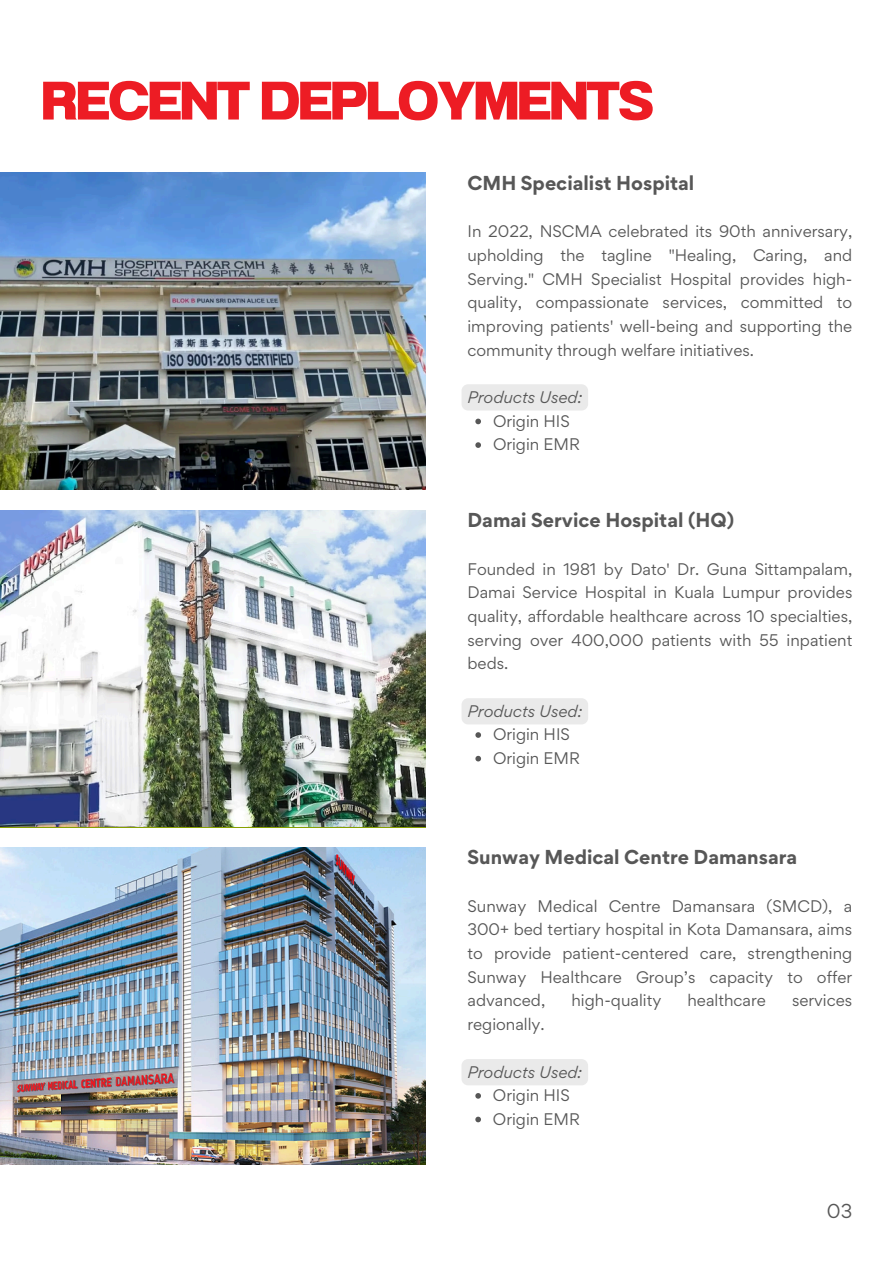
<style>
.page{position:relative;width:894px;height:1264px;background:#fff}
.page>*{position:absolute;margin:0;border:0;box-sizing:border-box;transform-origin:0 0}
.t1{font:800 54px "Anantason";letter-spacing:-.035em;color:#ed1c24}
.t2{font:700 18px "Gordita";color:#575757}
.t3{font:18px "Gordita";color:#575757}
.t4{font:15px/23.7px "Gordita";color:#575757;text-align:justify}
.t5{font:italic 15px "Gordita";color:#575757}
</style>
<div class="page">
<img style="left:0;top:173px;width:425px;height:316px">
<img style="left:0;top:847px;width:425px;height:317px">
<img style="left:0;top:510px;width:425px;height:316px">
<svg style="left:475px;top:418px;width:6px;height:6px"></svg>
<svg style="left:475px;top:442px;width:6px;height:6px"></svg>
<div style="left:461px;top:384px;width:127px;height:26px;background:#eaeaea;border-radius:7px"></div>
<svg style="left:475px;top:732px;width:6px;height:5px"></svg>
<svg style="left:475px;top:755px;width:6px;height:6px"></svg>
<div style="left:461px;top:698px;width:127px;height:26px;background:#eaeaea;border-radius:7px"></div>
<svg style="left:475px;top:1093px;width:6px;height:5px"></svg>
<svg style="left:475px;top:1116px;width:6px;height:6px"></svg>
<div style="left:461px;top:1059px;width:127px;height:26px;background:#eaeaea;border-radius:7px"></div>
<h2 class="t1" style="left:41px;top:69px;width:614px">RECENT DEPLOYMENTS</h2>
<p class="t2" style="left:467px;top:171px;width:228px">CMH Specialist Hospital</p>
<p class="t4" style="left:467px;top:219px;width:386px">In 2022, NSCMA celebrated its 90th anniversary, upholding the tagline "Healing, Caring, and Serving." CMH Specialist Hospital provides high&shy;quality, compassionate services, committed to improving patients' well-being and supporting the community through welfare initiatives.</p>
<h2 class="t5" style="left:467px;top:387px;width:116px">Products Used:</h2>
<p class="t4" style="left:493px;top:408px;width:78px">Origin HIS</p>
<p class="t4" style="left:493px;top:432px;width:88px">Origin EMR</p>
<p class="t2" style="left:467px;top:508px;width:268px">Damai Service Hospital (HQ)</p>
<p class="t4" style="left:467px;top:557px;width:386px">Founded in 1981 by Dato' Dr. Guna Sittampalam, Damai Service Hospital in Kuala Lumpur provides quality, affordable healthcare across 10 specialties, serving over 400,000 patients with 55 inpatient beds.</p>
<h2 class="t5" style="left:467px;top:701px;width:116px">Products Used:</h2>
<p class="t4" style="left:493px;top:722px;width:78px">Origin HIS</p>
<p class="t4" style="left:493px;top:746px;width:88px">Origin EMR</p>
<p class="t2" style="left:467px;top:845px;width:331px">Sunway Medical Centre Damansara</p>
<p class="t4" style="left:467px;top:894px;width:386px">Sunway Medical Centre Damansara (SMCD), a 300+ bed tertiary hospital in Kota Damansara, aims to provide patient-centered care, strengthening Sunway Healthcare Group’s capacity to offer advanced,</p>
<p class="t4" style="left:571px;top:988px;width:91px">high-quality</p>
<p class="t4" style="left:687px;top:988px;width:80px">healthcare</p>
<p class="t4" style="left:791px;top:988px;width:62px">services</p>
<p class="t4" style="left:467px;top:1012px;width:79px">regionally.</p>
<p class="t5" style="left:467px;top:1061px;width:116px">Products Used:</p>
<p class="t4" style="left:493px;top:1083px;width:78px">Origin HIS</p>
<p class="t4" style="left:493px;top:1106px;width:88px">Origin EMR</p>
<p class="t3" style="left:826px;top:1198px;width:27px">03</p>
</div>
